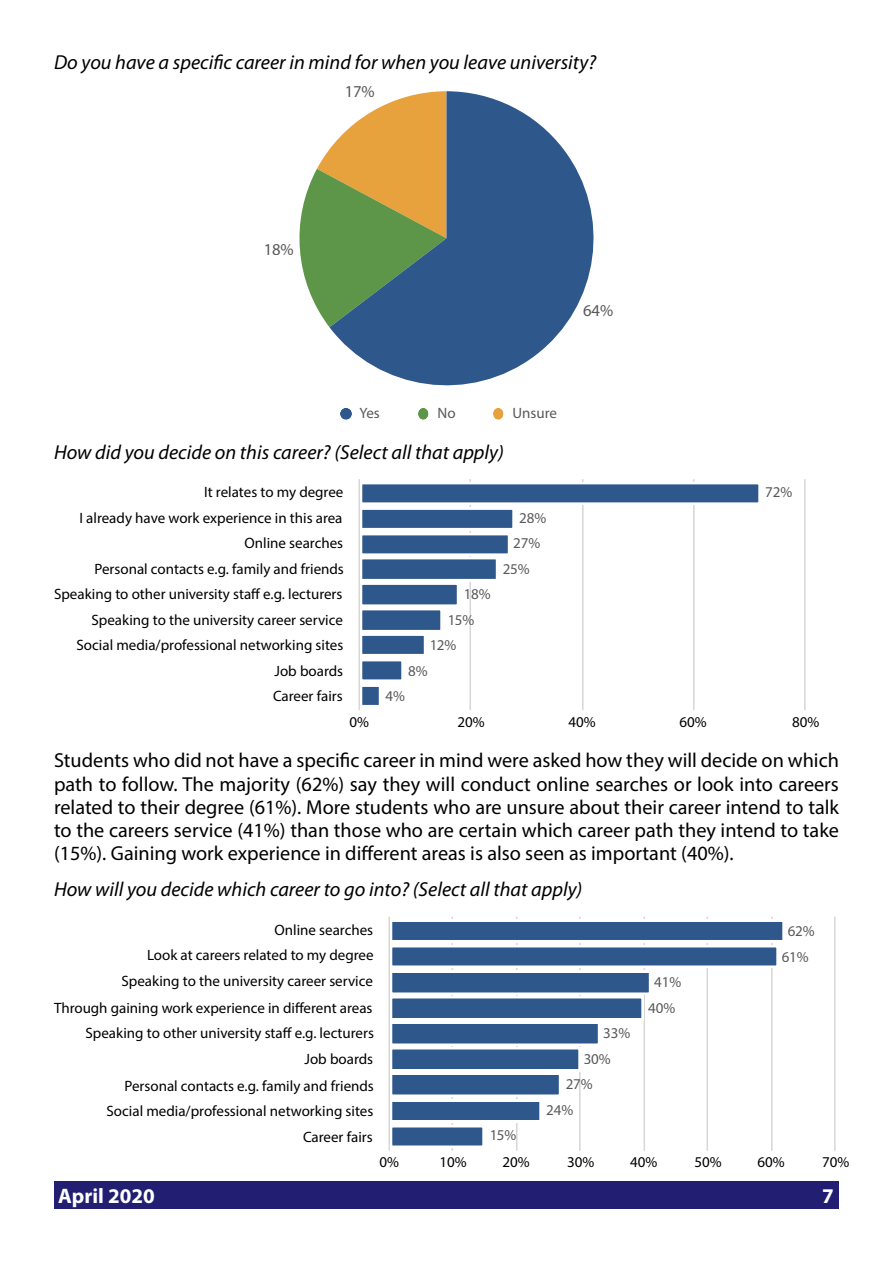
<style>
.page{position:relative;width:893px;height:1263px;background:#fff}
.page>*{position:absolute;margin:0;border:0;box-sizing:border-box;transform-origin:0 0}
.t1{font:700 21px "Myriad Pro";color:#fff}
.t2{font:20.25px/23.2px "Myriad Pro";color:#000;text-align:justify}
.t3{font:italic 20.25px "Myriad Pro";color:#000}
.t4{font:16.65px "Myriad Pro";color:#595959}
.t5{font:15px/25.5px "Myriad Pro";color:#000;text-align:right}
.t6{font:15px "Myriad Pro";color:#595959}
</style>
<div class="page">
<div style="left:54px;top:1182px;width:785px;height:27px;background:#221f72"></div>
<svg style="left:299px;top:150px;width:30px;height:177px"></svg>
<svg style="left:329px;top:91px;width:265px;height:295px;fill:#2e578b"></svg>
<div style="left:340px;top:408px;width:12px;height:12px;background:#2e578b;border-radius:50%"></div>
<svg style="left:418px;top:408px;width:10px;height:12px"></svg>
<svg style="left:493px;top:408px;width:10px;height:12px"></svg>
<hr style="left:358px;top:479px;width:2px;height:231px;background:#d7d6d8">
<hr style="left:470px;top:479px;width:1px;height:231px;background:#d7d6d8">
<hr style="left:582px;top:479px;width:2px;height:231px;background:#d7d6d8">
<hr style="left:693px;top:479px;width:1px;height:231px;background:#d7d6d8">
<hr style="left:804px;top:479px;width:2px;height:231px;background:#d7d6d8">
<svg style="left:362px;top:482px;width:397px;height:225px"></svg>
<hr style="left:388px;top:917px;width:2px;height:234px;background:#d7d6d8">
<hr style="left:452px;top:917px;width:1px;height:234px;background:#d7d6d8">
<hr style="left:516px;top:917px;width:2px;height:234px;background:#d7d6d8">
<hr style="left:579px;top:917px;width:1px;height:234px;background:#d7d6d8">
<hr style="left:644px;top:917px;width:1px;height:234px;background:#d7d6d8">
<hr style="left:706px;top:917px;width:2px;height:234px;background:#d7d6d8">
<hr style="left:771px;top:917px;width:1px;height:234px;background:#d7d6d8">
<hr style="left:834px;top:917px;width:2px;height:234px;background:#d7d6d8">
<svg style="left:392px;top:920px;width:391px;height:228px"></svg>
<h2 class="t3" style="left:54px;top:50px;width:544px">Do you have a specific career in mind for when you leave university?</h2>
<p class="t4" style="left:344px;top:81px;width:32px">17%</p>
<p class="t4" style="left:263px;top:239px;width:32px">18%</p>
<p class="t4" style="left:583px;top:300px;width:32px">64%</p>
<p class="t6" style="left:359px;top:404px;width:22px">Yes</p>
<p class="t6" style="left:437px;top:404px;width:20px">No</p>
<p class="t6" style="left:512px;top:404px;width:46px">Unsure</p>
<h2 class="t3" style="left:54px;top:439px;width:451px">How did you decide on this career? (Select all that apply)</h2>
<p class="t5" style="left:54px;top:479px;width:291px">It relates to my degree<br>I already have work experience in this area<br>Online searches<br>Personal contacts e.g. family and friends<br>Speaking to other university staff e.g. lecturers<br>Speaking to the university career service<br>Social media/professional networking sites<br>Job boards<br>Career fairs</p>
<p class="t5" style="left:350px;top:709px;width:21px">0%</p>
<p class="t5" style="left:458px;top:709px;width:29px">20%</p>
<p class="t5" style="left:568px;top:709px;width:29px">40%</p>
<p class="t5" style="left:680px;top:709px;width:29px">60%</p>
<p class="t5" style="left:792px;top:709px;width:29px">80%</p>
<p class="t6" style="left:765px;top:483px;width:29px">72%</p>
<p class="t6" style="left:519px;top:508px;width:29px">28%</p>
<p class="t6" style="left:513px;top:534px;width:29px">27%</p>
<p class="t6" style="left:502px;top:559px;width:29px">25%</p>
<p class="t6" style="left:464px;top:585px;width:29px">18%</p>
<p class="t6" style="left:447px;top:610px;width:29px">15%</p>
<p class="t6" style="left:429px;top:636px;width:29px">12%</p>
<p class="t6" style="left:408px;top:661px;width:21px">8%</p>
<p class="t6" style="left:386px;top:687px;width:21px">4%</p>
<p class="t2" style="left:54px;top:748px;width:787px">Students who did not have a specific career in mind were asked how they will decide on which path to follow. The majority (62%) say they will conduct online searches or look into careers related to their degree (61%). More students who are unsure about their career intend to talk to the careers service (41%) than those who are certain which career path they intend to take (15%). Gaining work experience in different areas is also seen as important (40%).</p>
<h2 class="t3" style="left:54px;top:877px;width:530px">How will you decide which career to go into? (Select all that apply)</h2>
<p class="t5" style="left:122px;top:917px;width:254px">Online searches<br>Look at careers related to my degree<br>Speaking to the university career service</p>
<p class="t5" style="left:54px;top:995px;width:321px">Through gaining work experience in different areas<br>Speaking to other university staff e.g. lecturers<br>Job boards</p>
<p class="t5" style="left:106px;top:1073px;width:269px">Personal contacts e.g. family and friends<br>Social media/professional networking sites<br>Career fairs</p>
<p class="t5" style="left:380px;top:1149px;width:21px">0%</p>
<p class="t5" style="left:440px;top:1149px;width:29px">10%</p>
<p class="t5" style="left:502px;top:1149px;width:29px">20%</p>
<p class="t5" style="left:567px;top:1149px;width:29px">30%</p>
<p class="t5" style="left:630px;top:1149px;width:29px">40%</p>
<p class="t5" style="left:694px;top:1149px;width:29px">50%</p>
<p class="t5" style="left:758px;top:1149px;width:29px">60%</p>
<p class="t5" style="left:822px;top:1149px;width:29px">70%</p>
<p class="t6" style="left:788px;top:922px;width:29px">62%</p>
<p class="t6" style="left:782px;top:947px;width:29px">61%</p>
<p class="t6" style="left:654px;top:973px;width:29px">41%</p>
<p class="t6" style="left:648px;top:998px;width:29px">40%</p>
<p class="t6" style="left:603px;top:1024px;width:29px">33%</p>
<p class="t6" style="left:584px;top:1049px;width:29px">30%</p>
<p class="t6" style="left:566px;top:1075px;width:29px">27%</p>
<p class="t6" style="left:546px;top:1100px;width:29px">24%</p>
<p class="t6" style="left:489px;top:1126px;width:29px">15%</p>
<h1 class="t1" style="left:58px;top:1184px;width:98px">April 2020</h1>
<h1 class="t1" style="left:822px;top:1184px;width:13px">7</h1>
</div>
